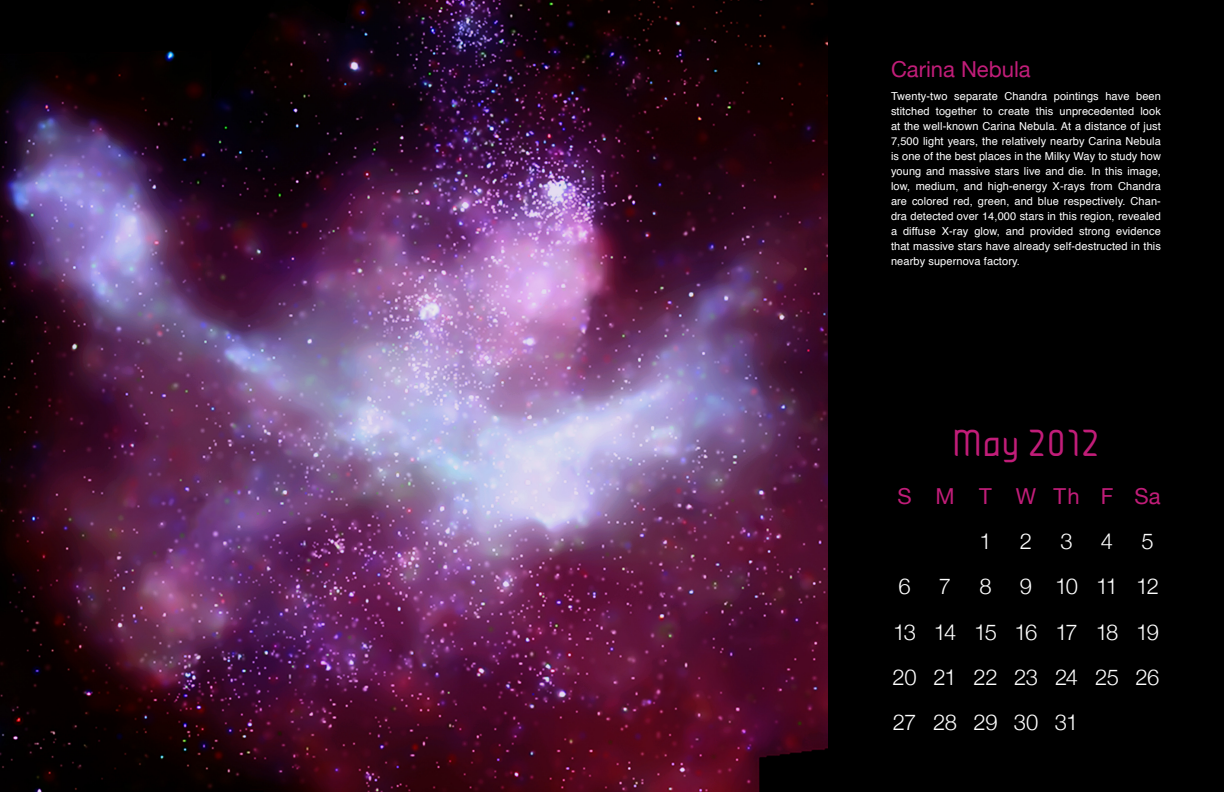
<style>
.page{position:relative;width:1224px;height:792px;background:#000}
.page>*{position:absolute;margin:0;border:0;box-sizing:border-box;transform-origin:0 0}
.t1{font:30px "JUICE Regular";color:#c11d79}
.t2{font:300 22px "Helvetica Neue";letter-spacing:-.06em;color:#fff}
.t3{font:22px "Helvetica Neue";color:#c11d79}
.t4{font:11px/15px "Helvetica";letter-spacing:.01em;color:#fff;text-align:justify}
</style>
<div class="page">
<img style="left:0;top:0;width:828px;height:792px">
<h1 class="t3" style="left:891px;top:56px;width:141px">Carina Nebula</h1>
<p class="t4" style="left:891px;top:89px;width:271px">Twenty-two separate Chandra pointings have been stitched together to create this unprecedented look at the well-known Carina Nebula. At a distance of just</p>
<p class="t4" style="left:891px;top:134px;width:271px">7,500 light years, the relatively nearby Carina Nebula</p>
<p class="t4" style="left:891px;top:149px;width:271px">is one of the best places in the Milky Way to study how young and massive stars live and die. In this image, low, medium, and high-energy X-rays from Chandra are colored red, green, and blue respectively. Chan&shy;dra detected over 14,000 stars in this region, revealed a diffuse X-ray glow, and provided strong evidence that massive stars have already self-destructed in this nearby supernova factory.</p>
<p class="t1" style="left:952px;top:430px;width:149px">May 2012</p>
<p class="t3" style="left:897px;top:483px;width:16px">S</p>
<p class="t3" style="left:936px;top:483px;width:21px">M</p>
<p class="t3" style="left:979px;top:483px;width:14px">T</p>
<p class="t3" style="left:1016px;top:483px;width:22px">W</p>
<p class="t3" style="left:1054px;top:483px;width:27px">Th</p>
<p class="t3" style="left:1101px;top:483px;width:14px">F</p>
<p class="t3" style="left:1135px;top:483px;width:28px">Sa</p>
<p class="t2" style="left:979px;top:528px;width:14px">1</p>
<p class="t2" style="left:1020px;top:528px;width:14px">2</p>
<p class="t2" style="left:1060px;top:528px;width:14px">3</p>
<p class="t2" style="left:1101px;top:528px;width:14px">4</p>
<p class="t2" style="left:1141px;top:528px;width:14px">5</p>
<p class="t2" style="left:898px;top:573px;width:14px">6</p>
<p class="t2" style="left:939px;top:573px;width:14px">7</p>
<p class="t2" style="left:979px;top:573px;width:14px">8</p>
<p class="t2" style="left:1020px;top:573px;width:14px">9</p>
<p class="t2" style="left:1055px;top:573px;width:24px">10</p>
<p class="t2" style="left:1096px;top:573px;width:23px">11</p>
<p class="t2" style="left:1136px;top:573px;width:24px">12</p>
<p class="t2" style="left:893px;top:618px;width:24px">13</p>
<p class="t2" style="left:934px;top:618px;width:24px">14</p>
<p class="t2" style="left:974px;top:618px;width:24px">15</p>
<p class="t2" style="left:1015px;top:618px;width:24px">16</p>
<p class="t2" style="left:1055px;top:618px;width:24px">17</p>
<p class="t2" style="left:1096px;top:618px;width:24px">18</p>
<p class="t2" style="left:1136px;top:618px;width:24px">19</p>
<p class="t2" style="left:893px;top:664px;width:26px">20</p>
<p class="t2" style="left:933px;top:664px;width:25px">21</p>
<p class="t2" style="left:974px;top:664px;width:26px">22</p>
<p class="t2" style="left:1014px;top:664px;width:25px">23</p>
<p class="t2" style="left:1055px;top:664px;width:25px">24</p>
<p class="t2" style="left:1095px;top:664px;width:25px">25</p>
<p class="t2" style="left:1136px;top:664px;width:25px">26</p>
<p class="t2" style="left:893px;top:709px;width:187px">27 28 29 30 31</p>
</div>
